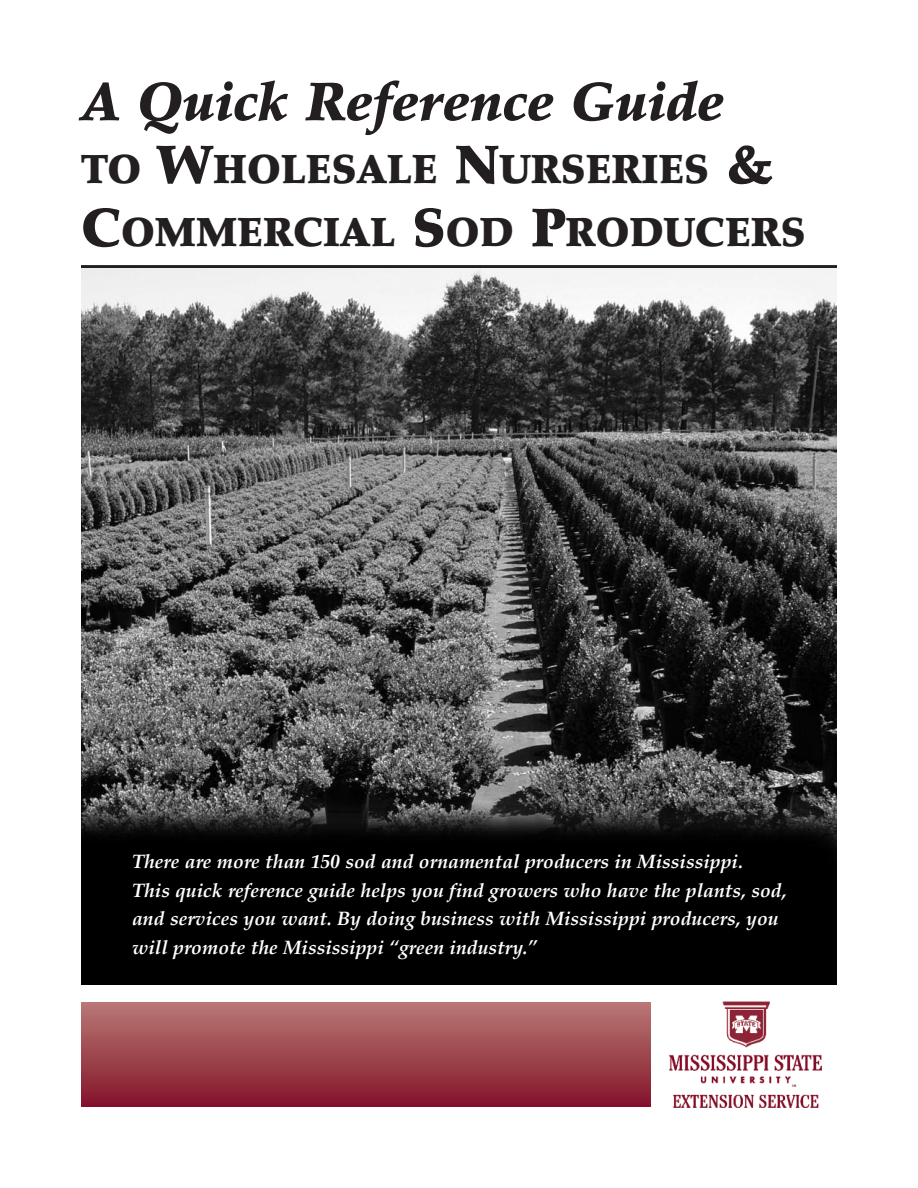
<style>
.page{position:relative;width:918px;height:1188px;background:#fff}
.page>*{position:absolute;margin:0;border:0;box-sizing:border-box;transform-origin:0 0}
.t1{font:italic 900 54px "Palatino LT Std";color:#231f20}
.t2{font:900 40.5px/63px "Palatino LT Std";color:#231f20}
.t3{font:italic 700 19.5px/28.5px "Palatino LT Std";color:#fff}
.s1{font-size:54px}
</style>
<div class="page">
<hr style="left:81px;top:265px;width:756px;height:3px;background:#231f20">
<img style="left:81px;top:268px;width:755px;height:717px">
<img style="left:669px;top:1002px;width:152px;height:105px">
<div style="left:81px;top:1003px;width:570px;height:104px;background:linear-gradient(to bottom,#b87974,#84142a)"></div>
<h1 class="t1" style="left:81px;top:80px;width:644px">A Quick Reference Guide</h1>
<h2 class="t2" style="left:81px;top:142px;width:726px">TO <span class="s1">W</span>HOLESALE <span class="s1">N</span>URSERIES <span class="s1">&amp;<br>C</span>OMMERCIAL <span class="s1">S</span>OD <span class="s1">P</span>RODUCERS</h2>
<p class="t3" style="left:132px;top:850px;width:656px">There are more than 150 sod and ornamental producers in Mississippi.<br>This quick reference guide helps you find growers who have the plants, sod, and services you want. By doing business with Mississippi producers, you will promote the Mississippi “green industry.”</p>
</div>
